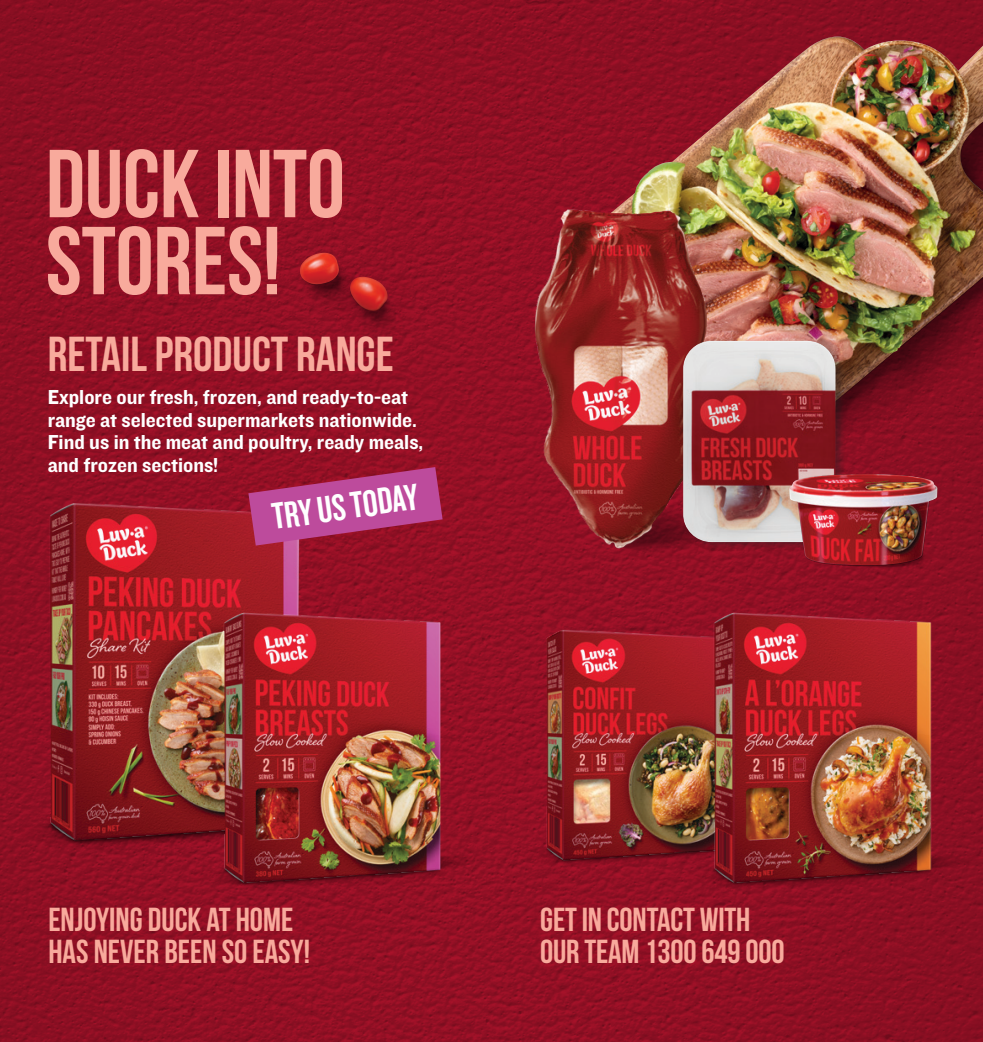
<style>
.page{position:relative;width:983px;height:1042px;background:#fff}
.page>*{position:absolute;margin:0;border:0;box-sizing:border-box;transform-origin:0 0}
.t1{font:700 96.25px/77px "Bebas Neue";letter-spacing:-.005em;color:#f8aa9c}
.t2{font:700 49px "Bebas Neue";color:#f8aa9c}
.t3{font:38.68px "Knockout HTF48 Featherweight";color:#fff}
.t4{font:700 33.25px/31.5px "Bebas Neue";color:#f8aa9c}
.t5{font:33.25px/31.5px "Bebas Neue";letter-spacing:-.005em;color:#f8aa9c}
.t6{font:21px/22.8px "Knockout HTF51 Middleweight";color:#fff}
</style>
<div class="page">
<img style="left:0;top:0;width:982px;height:1042px">
<img style="left:514px;top:609px;width:162px;height:275px">
<img style="left:676px;top:587px;width:306px;height:325px">
<img style="left:20px;top:472px;width:378px;height:404px">
<img style="left:186px;top:587px;width:317px;height:325px">
<img style="left:533px;top:0;width:449px;height:475px">
<img style="left:570px;top:37px;width:412px;height:422px">
<img style="left:476px;top:186px;width:283px;height:382px">
<img style="left:292px;top:244px;width:76px;height:76px">
<img style="left:300px;top:253px;width:39px;height:32px">
<img style="left:337px;top:266px;width:73px;height:72px">
<img style="left:349px;top:277px;width:38px;height:34px">
<div style="left:681px;top:338px;width:165px;height:213px;background:#231f20;opacity:.45"></div>
<img style="left:682px;top:341px;width:153px;height:201px">
<svg style="left:248px;top:467px;width:194px;height:78px"></svg>
<img style="left:778px;top:437px;width:169px;height:169px">
<img style="left:789px;top:474px;width:148px;height:91px">
<h1 class="t1" style="left:46px;top:144px;width:300px">DUCK INTO<br>STORES!</h1>
<h2 class="t2" style="left:48px;top:327px;width:347px">RETAIL PRODUCT RANGE</h2>
<p class="t6" style="left:48px;top:386px;width:377px">Explore our fresh, frozen, and ready-to-eat range at selected supermarkets nationwide.<br>Find us in the meat and poultry, ready meals, and frozen sections!</p>
<h3 class="t3" style="left:269px;top:497px;width:149px;rotate:-8deg">TRY US TODAY</h3>
<h3 class="t4" style="left:48px;top:903px;width:263px">ENJOYING DUCK AT HOME<br>HAS NEVER BEEN SO EASY!</h3>
<h3 class="t5" style="left:540px;top:903px;width:246px">GET IN CONTACT WITH<br>OUR TEAM 1300 649 000</h3>
</div>
